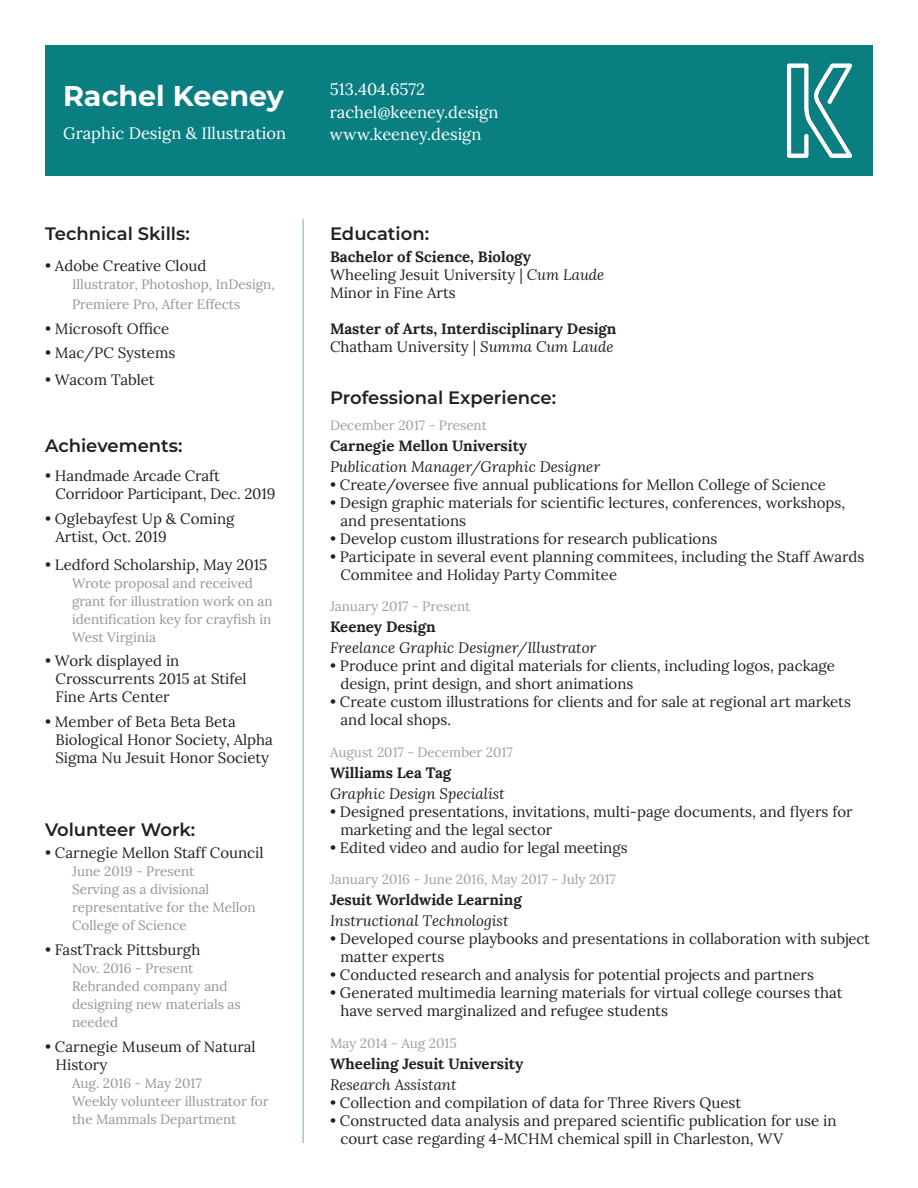
<style>
.page{position:relative;width:918px;height:1188px;background:#fff}
.page>*{position:absolute;margin:0;border:0;box-sizing:border-box;transform-origin:0 0}
.t1{font:700 28.5px "Montserrat";color:#fff}
.t2{font:600 18px "Montserrat";color:#231f20}
.t3{font:16.5px "Lora";color:#fff}
.t4{font:15px/18px "Lora";color:#231f20}
.t5{font:700 15px "Lora";color:#231f20}
.t6{font:italic 15px "Lora";color:#231f20}
.t7{font:13.5px/18px "Lora";color:#939598}
.t8{font:13.5px "Lora";color:#9d9fa2}
.s1{font-style:italic}
</style>
<div class="page">
<div style="left:45px;top:45px;width:828px;height:131px;background:#0a7f82"></div>
<hr style="left:302px;top:219px;width:2px;height:924px;background:#a0cac1">
<img style="left:786px;top:63px;width:67px;height:95px">
<p class="t1" style="left:63px;top:76px;width:222px">Rachel Keeney</p>
<p class="t3" style="left:63px;top:120px;width:224px">Graphic Design &amp; Illustration</p>
<p class="t2" style="left:45px;top:221px;width:146px">Technical Skills:</p>
<p class="t4" style="left:45px;top:256px;width:163px">• Adobe Creative Cloud</p>
<p class="t7" style="left:72px;top:273px;width:204px;line-height:19.8px">Illustrator, Photoshop, InDesign,<br>Premiere Pro, After Effects</p>
<p class="t4" style="left:45px;top:318px;width:126px">• Microsoft Office</p>
<p class="t4" style="left:45px;top:343px;width:132px">• Mac/PC Systems</p>
<p class="t4" style="left:45px;top:370px;width:111px">• Wacom Tablet</p>
<p class="t2" style="left:45px;top:433px;width:139px">Achievements:</p>
<p class="t4" style="left:56px;top:466px;width:221px;text-indent:-10px">• Handmade Arcade Craft<br>Corridoor Participant, Dec. 2019</p>
<p class="t4" style="left:56px;top:509px;width:181px;text-indent:-10px">• Oglebayfest Up &amp; Coming<br>Artist, Oct. 2019</p>
<p class="t4" style="left:45px;top:554px;width:224px">• Ledford Scholarship, May 2015</p>
<p class="t7" style="left:72px;top:573px;width:202px">Wrote proposal and received grant for illustration work on an identification key for crayfish in<br>West Virginia</p>
<p class="t4" style="left:56px;top:651px;width:193px;text-indent:-10px">• Work displayed in<br>Crosscurrents 2015 at Stifel<br>Fine Arts Center</p>
<p class="t4" style="left:56px;top:712px;width:219px;text-indent:-10px">• Member of Beta Beta Beta<br>Biological Honor Society, Alpha<br>Sigma Nu Jesuit Honor Society</p>
<p class="t2" style="left:45px;top:817px;width:152px">Volunteer Work:</p>
<p class="t4" style="left:45px;top:843px;width:220px">• Carnegie Mellon Staff Council</p>
<p class="t7" style="left:72px;top:862px;width:124px">June 2019 - Present</p>
<p class="t7" style="left:72px;top:880px;width:185px">Serving as a divisional representative for the Mellon<br>College of Science</p>
<p class="t4" style="left:45px;top:940px;width:157px">• FastTrack Pittsburgh</p>
<p class="t7" style="left:72px;top:958px;width:123px">Nov. 2016 - Present</p>
<p class="t7" style="left:72px;top:976px;width:170px">Rebranded company and designing new materials as needed</p>
<p class="t4" style="left:56px;top:1036px;width:202px;text-indent:-10px">• Carnegie Museum of Natural<br>History</p>
<p class="t7" style="left:72px;top:1073px;width:131px">Aug. 2016 - May 2017</p>
<p class="t7" style="left:72px;top:1091px;width:198px">Weekly volunteer illustrator for the Mammals Department</p>
<p class="t3" style="left:330px;top:77px;width:97px">513.404.6572</p>
<p class="t3" style="left:330px;top:99px;width:170px">rachel@keeney.design</p>
<p class="t3" style="left:330px;top:122px;width:153px">www.keeney.design</p>
<p class="t2" style="left:330px;top:221px;width:101px">Education:</p>
<p class="t5" style="left:330px;top:244px;width:203px">Bachelor of Science, Biology</p>
<p class="t4" style="left:330px;top:265px;width:276px">Wheeling Jesuit University | <span class="s1">Cum Laude</span></p>
<p class="t4" style="left:330px;top:283px;width:127px">Minor in Fine Arts</p>
<p class="t5" style="left:330px;top:316px;width:288px">Master of Arts, Interdisciplinary Design</p>
<p class="t4" style="left:330px;top:337px;width:285px">Chatham University | <span class="s1">Summa Cum Laude</span></p>
<p class="t2" style="left:330px;top:385px;width:228px">Professional Experience:</p>
<p class="t8" style="left:330px;top:415px;width:158px">December 2017 - Present</p>
<p class="t5" style="left:330px;top:432px;width:199px">Carnegie Mellon University</p>
<p class="t6" style="left:330px;top:456px;width:272px">Publication Manager/Graphic Designer</p>
<p class="t4" style="left:330px;top:474px;width:497px">• Create/oversee five annual publications for Mellon College of Science</p>
<p class="t4" style="left:340px;top:492px;width:506px;text-indent:-10px">• Design graphic materials for scientific lectures, conferences, workshops, and presentations</p>
<p class="t4" style="left:330px;top:528px;width:389px">• Develop custom illustrations for research publications</p>
<p class="t4" style="left:340px;top:546px;width:526px;text-indent:-10px">• Participate in several event planning commitees, including the Staff Awards<br>Commitee and Holiday Party Commitee</p>
<p class="t8" style="left:330px;top:596px;width:142px">January 2017 - Present</p>
<p class="t5" style="left:330px;top:614px;width:107px">Keeney Design</p>
<p class="t6" style="left:330px;top:638px;width:268px">Freelance Graphic Designer/Illustrator</p>
<p class="t4" style="left:340px;top:656px;width:496px;text-indent:-10px">• Produce print and digital materials for clients, including logos, package design, print design, and short animations</p>
<p class="t4" style="left:340px;top:692px;width:512px;text-indent:-10px">• Create custom illustrations for clients and for sale at regional art markets and local shops.</p>
<p class="t8" style="left:330px;top:742px;width:184px">August 2017 - December 2017</p>
<p class="t5" style="left:330px;top:759px;width:123px">Williams Lea Tag</p>
<p class="t6" style="left:330px;top:783px;width:176px">Graphic Design Specialist</p>
<p class="t4" style="left:340px;top:801px;width:514px;text-indent:-10px">• Designed presentations, invitations, multi-page documents, and flyers for marketing and the legal sector</p>
<p class="t4" style="left:330px;top:837px;width:299px">• Edited video and audio for legal meetings</p>
<p class="t8" style="left:330px;top:869px;width:287px">January 2016 - June 2016, May 2017 - July 2017</p>
<p class="t5" style="left:330px;top:887px;width:193px">Jesuit Worldwide Learning</p>
<p class="t6" style="left:330px;top:911px;width:180px">Instructional Technologist</p>
<p class="t4" style="left:340px;top:929px;width:531px;text-indent:-10px">• Developed course playbooks and presentations in collaboration with subject matter experts</p>
<p class="t4" style="left:330px;top:965px;width:486px">• Conducted research and analysis for potential projects and partners</p>
<p class="t4" style="left:340px;top:983px;width:504px;text-indent:-10px">• Generated multimedia learning materials for virtual college courses that have served marginalized and refugee students</p>
<p class="t8" style="left:330px;top:1033px;width:128px">May 2014 - Aug 2015</p>
<p class="t5" style="left:330px;top:1050px;width:195px">Wheeling Jesuit University</p>
<p class="t6" style="left:330px;top:1074px;width:128px">Research Assistant</p>
<p class="t4" style="left:330px;top:1092px;width:413px">• Collection and compilation of data for Three Rivers Quest</p>
<p class="t4" style="left:340px;top:1110px;width:498px;text-indent:-10px">• Constructed data analysis and prepared scientific publication for use in court case regarding 4-MCHM chemical spill in Charleston, WV</p>
</div>
